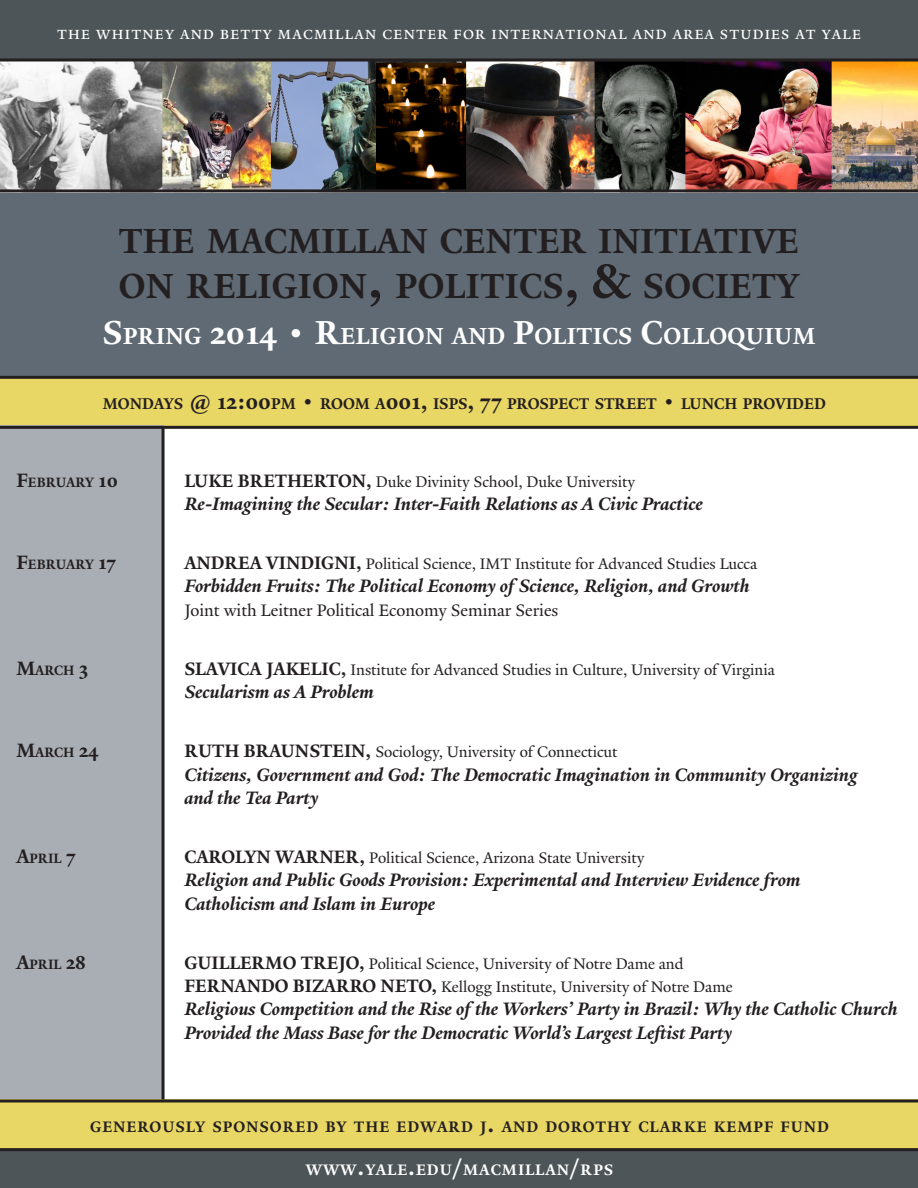
<style>
.page{position:relative;width:918px;height:1188px;background:#fff}
.page>*{position:absolute;margin:0;border:0;box-sizing:border-box;transform-origin:0 0}
.t1{font:700 37.8px/45px "Yale Design";color:#231f20}
.t2{font:700 25.2px "Yale Design";letter-spacing:.015em;color:#fff}
.t3{font:italic 700 19.5px/23.4px "Yale Design";color:#231f20}
.t4{font:18.75px "Yale Design Web Small Cap";letter-spacing:.03em;color:#fff}
.t5{font:18px "Yale Design";color:#231f20}
.t6{font:700 16.8px "Yale Design";color:#231f20}
.t7{font:16.5px/23.4px "Yale Design";color:#231f20}
.t8{font:700 16.5px "Yale Design";letter-spacing:.055em;color:#231f20}
.t9{font:700 16.5px "Yale Design";letter-spacing:.055em;color:#fff}
.t10{font:700 14.7px "Yale Design";color:#231f20}
.s1{font-size:54px}
.s2{font-size:36px}
.s3{font-size:24px}
.s4{font-size:21px}
.s5{font-weight:700;font-size:19.5px}
.s6{font-size:23.55px}
</style>
<div class="page">
<div style="left:0;top:32px;width:918px;height:346px;background:#5f6a74"></div>
<div style="left:0;top:378px;width:918px;height:49px;background:#e8d665"></div>
<div style="left:0;top:426px;width:163px;height:762px;background:#a9aeb4"></div>
<div style="left:0;top:1099px;width:918px;height:50px;background:#e8d665"></div>
<div style="left:0;top:0;width:918px;height:60px;background:#4d5558"></div>
<img style="left:0;top:62px;width:918px;height:127px">
<hr style="left:0;top:426px;width:918px;height:3px;background:#231f20">
<hr style="left:0;top:1100px;width:918px;height:2px;background:#231f20">
<hr style="left:162px;top:427px;width:3px;height:672px;background:#231f20">
<hr style="left:0;top:376px;width:918px;height:3px;background:#231f20">
<svg style="left:0;top:58px;width:918px;height:4px;background:#343031"></svg>
<div style="left:0;top:1150px;width:918px;height:38px;background:#4d5558"></div>
<hr style="left:0;top:1148px;width:918px;height:3px;background:#231f20">
<hr style="left:0;top:189px;width:918px;height:3px;background:#231f20">
<p class="t4" style="left:57px;top:22px;width:806px">the whitney and betty macmillan center for international and area studies at yale</p>
<h1 class="t1" style="left:119px;top:218px;width:682px">THE MACMILLAN CENTER INITIATIVE<br>ON RELIGION<span class="s1">,</span> POLITICS<span class="s1">, &amp;</span> SOCIETY</h1>
<p class="t2" style="left:103px;top:321px;width:714px"><span class="s2">S</span>PRING <span class="s2">2014 • R</span>ELIGION AND <span class="s2">P</span>OLITICS <span class="s2">C</span>OLLOQUIUM</p>
<p class="t6" style="left:103px;top:394px;width:725px">MONDAYS <span class="s3">@ 12:00</span>PM <span class="s3">•</span> ROOM A<span class="s3">001,</span> ISPS<span class="s3">, 77</span> PROSPECT STREET <span class="s3">•</span> LUNCH PROVIDED</p>
<p class="t10" style="left:16px;top:473px;width:103px"><span class="s4">F</span>EBRUARY <span class="s4">10</span></p>
<p class="t7" style="left:184px;top:470px;width:452px"><span class="s5">LUKE BRETHERTON,</span> Duke Divinity School, Duke University</p>
<p class="t3" style="left:184px;top:492px;width:520px">Re-Imagining the Secular: Inter-Faith Relations as A Civic Practice</p>
<p class="t10" style="left:16px;top:556px;width:101px"><span class="s4">F</span>EBRUARY <span class="s4">17</span></p>
<p class="t7" style="left:184px;top:552px;width:574px"><span class="s5">ANDREA VINDIGNI,</span> Political Science, IMT Institute for Advanced Studies Lucca</p>
<p class="t3" style="left:184px;top:574px;width:567px">Forbidden Fruits: The Political Economy of Science, Religion, and Growth</p>
<p class="t5" style="left:184px;top:599px;width:376px">Joint with Leitner Political Economy Seminar Series</p>
<p class="t10" style="left:16px;top:661px;width:73px"><span class="s4">M</span>ARCH <span class="s4">3</span></p>
<p class="t7" style="left:184px;top:658px;width:592px"><span class="s5">SLAVICA JAKELIC,</span> Institute for Advanced Studies in Culture, University of Virginia</p>
<p class="t3" style="left:184px;top:680px;width:191px">Secularism as A Problem</p>
<p class="t10" style="left:16px;top:744px;width:84px"><span class="s4">M</span>ARCH <span class="s4">24</span></p>
<p class="t7" style="left:184px;top:740px;width:435px"><span class="s5">RUTH BRAUNSTEIN,</span> Sociology, University of Connecticut</p>
<p class="t3" style="left:184px;top:762px;width:675px">Citizens, Government and God: The Democratic Imagination in Community Organizing and the Tea Party</p>
<p class="t10" style="left:16px;top:849px;width:61px"><span class="s4">A</span>PRIL <span class="s4">7</span></p>
<p class="t7" style="left:184px;top:846px;width:462px"><span class="s5">CAROLYN WARNER,</span> Political Science, Arizona State University</p>
<p class="t3" style="left:184px;top:868px;width:618px">Religion and Public Goods Provision: Experimental and Interview Evidence from<br>Catholicism and Islam in Europe</p>
<p class="t10" style="left:16px;top:955px;width:71px"><span class="s4">A</span>PRIL <span class="s4">28</span></p>
<p class="t7" style="left:184px;top:952px;width:550px"><span class="s5">GUILLERMO TREJO,</span> Political Science, University of Notre Dame and<br><span class="s5">FERNANDO BIZARRO NETO,</span> Kellogg Institute, University of Notre Dame</p>
<p class="t3" style="left:184px;top:997px;width:715px">Religious Competition and the Rise of the Workers’ Party in Brazil: Why the Catholic Church<br>Provided the Mass Base for the Democratic World’s Largest Leftist Party</p>
<p class="t8" style="left:90px;top:1117px;width:740px">GENEROUSLY SPONSORED BY THE EDWARD J<span class="s6">.</span> AND DOROTHY CLARKE KEMPF FUND</p>
<p class="t9" style="left:306px;top:1160px;width:308px">WWW<span class="s6">.</span>YALE<span class="s6">.</span>EDU<span class="s6">/</span>MACMILLAN<span class="s6">/</span>RPS</p>
</div>
